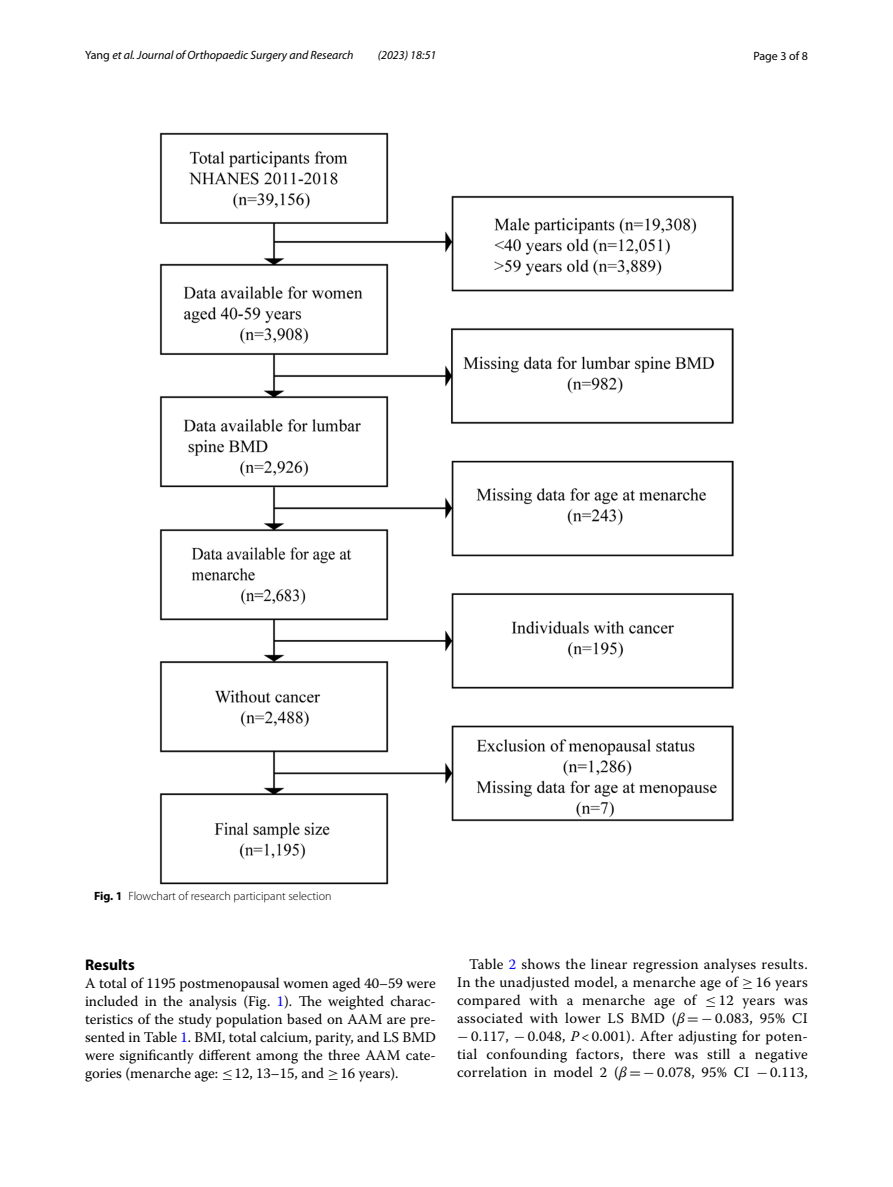
<style>
.page{position:relative;width:893px;height:1187px;background:#fff}
.page>*{position:absolute;margin:0;border:0;box-sizing:border-box;transform-origin:0 0}
.t1{font:700 15.45px "Myriad Pro";color:#000}
.t2{font:14.7px/18px "Warnock Pro";letter-spacing:.01em;color:#000;text-align:justify}
.t3{font:italic 12px "Myriad Pro";color:#000}
.t4{font:300 12px "Myriad Pro";color:#000}
.t5{font:12px "Myriad Pro";color:#000}
.s1{font-style:normal}
.s2{font-weight:700}
.s3{color:#00f}
.s4{font-family:"MTSY"}
.s5{font-style:italic}
</style>
<div class="page">
<img style="left:159px;top:133px;width:574px;height:751px">
<p class="t3" style="left:85px;top:48px;width:270px"><span class="s1">Yang</span> et al. Journal of Orthopaedic Surgery and Research</p>
<p class="t3" style="left:378px;top:48px;width:60px">(2023) 18:51</p>
<p class="t5" style="left:753px;top:48px;width:56px">Page 3 of 8</p>
<p class="t4" style="left:94px;top:889px;width:239px"><span class="s2">Fig. 1</span> Flowchart of research participant selection</p>
<p class="t1" style="left:85px;top:954px;width:51px">Results</p>
<p class="t2" style="left:85px;top:973px;width:352px">A total of 1195 postmenopausal women aged 40–59 were included in the analysis (Fig. <span class="s3">1</span>). The weighted charac&shy;teristics of the study population based on AAM are pre&shy;sented in Table <span class="s3">1</span>. BMI, total calcium, parity, and LS BMD were significantly different among the three AAM cate&shy;gories (menarche age: <span class="s4">≤</span>12, 13–15, and <span class="s4">≥</span>16 years).</p>
<p class="t2" style="left:457px;top:954px;width:352px;text-indent:12px">Table <span class="s3">2</span> shows the linear regression analyses results.<br>In the unadjusted model, a menarche age of <span class="s4">≥</span> 16 years compared with a menarche age of <span class="s4">≤</span> 12 years was associated with lower LS BMD (<span class="s5">β</span> <span class="s4">= −</span> 0.083, 95% CI <span class="s4">−</span> 0.117, <span class="s4">−</span> 0.048, <span class="s5">P</span> &lt; 0.001). After adjusting for poten&shy;tial confounding factors, there was still a negative correlation in model 2 (<span class="s5">β</span> <span class="s4">= −</span> 0.078, 95% CI <span class="s4">−</span> 0.113,</p>
</div>
